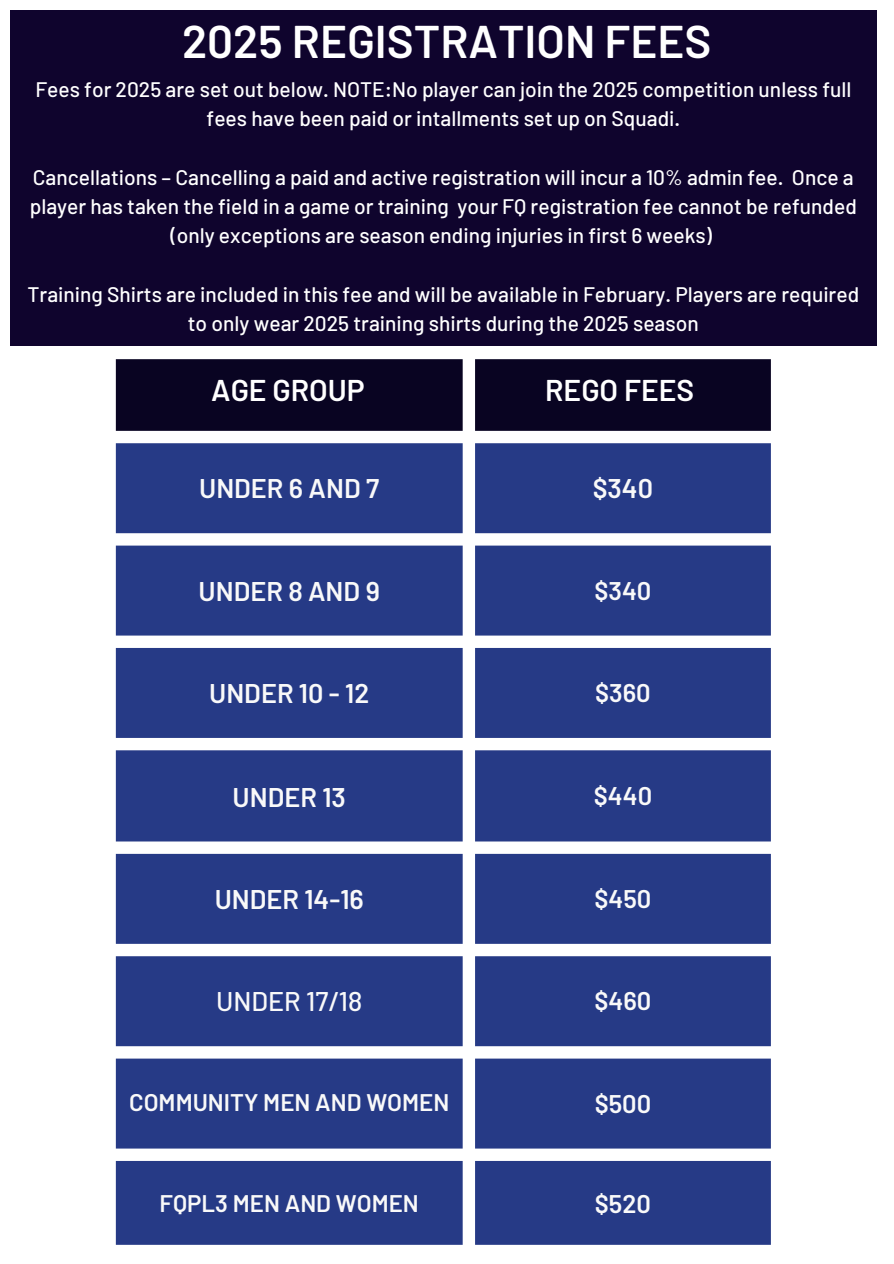
<style>
.page{position:relative;width:894px;height:1264px;background:#fff}
.page>*{position:absolute;margin:0;border:0;box-sizing:border-box;transform-origin:0 0}
.t1{font:600 45.75px "Barlow";color:#fff}
.t2{font:600 30px "Barlow";color:#fff}
.t3{font:600 27px "Barlow";color:#f9f9f9}
.t4{font:500 27px "Barlow";color:#f9f9f9}
.t5{font:600 25.5px "Barlow";color:#f9f9f9}
.t6{font:600 24px "Barlow";color:#f9f9f9}
.t7{font:500 21px/29.2px "Barlow";color:#fff;text-align:center}
</style>
<div class="page">
<div style="left:11px;top:11px;width:865px;height:335px;background:#0f042d"></div>
<div style="left:116px;top:359px;width:654px;height:72px;background:#090422"></div>
<svg style="left:116px;top:443px;width:654px;height:801px;background:#415295"></svg>
<h2 class="t1" style="left:182px;top:12px;width:531px">2025 REGISTRATION FEES</h2>
<p class="t7" style="left:35px;top:74px;width:817px">Fees for 2025 are set out below. NOTE:No player can join the 2025 competition unless full fees have been paid or intallments set up on Squadi.</p>
<p class="t7" style="left:30px;top:162px;width:828px">Cancellations – Cancelling a paid and active registration will incur a 10% admin fee. Once a player has taken the field in a game or training your FQ registration fee cannot be refunded (only exceptions are season ending injuries in first 6 weeks)</p>
<h2 class="t7" style="left:27px;top:279px;width:833px">Training Shirts are included in this fee and will be available in February. Players are required to only wear 2025 training shirts during the 2025 season</h2>
<p class="t2" style="left:211px;top:371px;width:155px">AGE GROUP</p>
<p class="t2" style="left:545px;top:371px;width:151px">REGO FEES</p>
<h1 class="t3" style="left:199px;top:471px;width:181px">UNDER 6 AND 7</h1>
<p class="t3" style="left:592px;top:471px;width:62px">$340</p>
<p class="t3" style="left:198px;top:573px;width:183px">UNDER 8 AND 9</p>
<p class="t5" style="left:594px;top:574px;width:58px">$340</p>
<p class="t3" style="left:209px;top:676px;width:161px">UNDER 10 - 12</p>
<p class="t5" style="left:595px;top:676px;width:57px">$360</p>
<p class="t3" style="left:232px;top:779px;width:115px">UNDER 13</p>
<p class="t5" style="left:593px;top:780px;width:60px">$440</p>
<p class="t3" style="left:214px;top:882px;width:151px">UNDER 14-16</p>
<p class="t5" style="left:594px;top:882px;width:58px">$450</p>
<p class="t4" style="left:216px;top:984px;width:148px">UNDER 17/18</p>
<p class="t5" style="left:594px;top:984px;width:58px">$460</p>
<p class="t6" style="left:129px;top:1087px;width:321px">COMMUNITY MEN AND WOMEN</p>
<p class="t5" style="left:594px;top:1087px;width:58px">$500</p>
<p class="t6" style="left:160px;top:1187px;width:261px">FQPL3 MEN AND WOMEN</p>
<p class="t5" style="left:594px;top:1187px;width:58px">$520</p>
</div>
